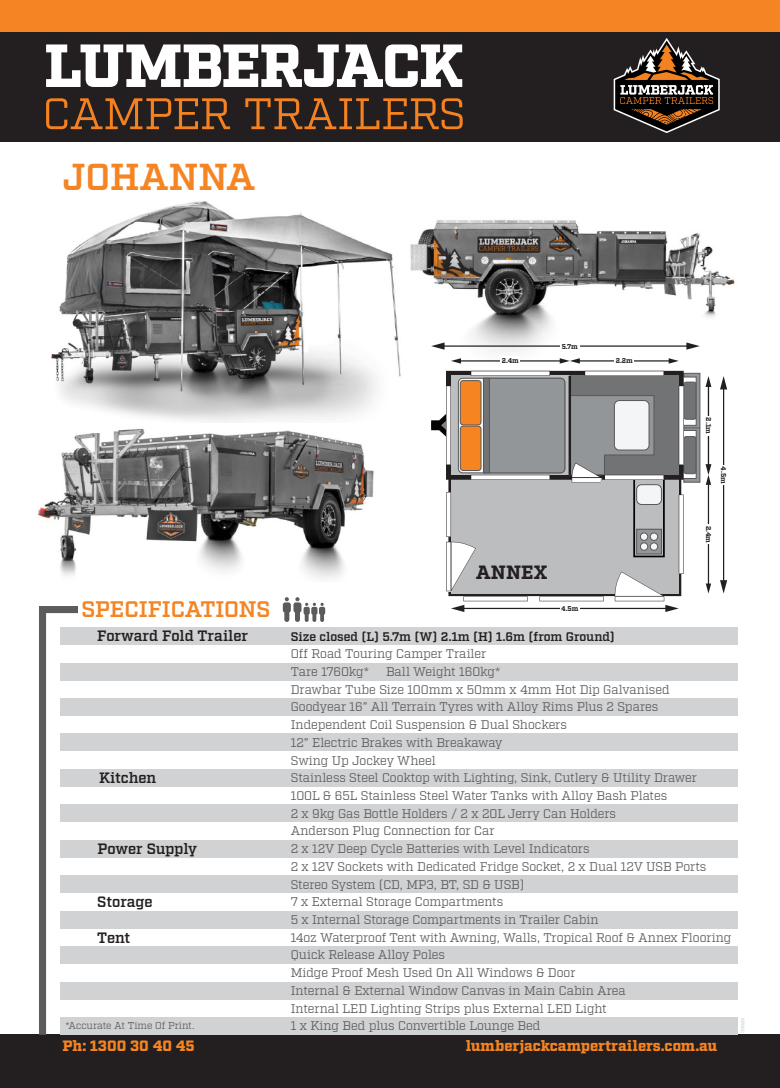
<style>
.page{position:relative;width:780px;height:1088px;background:#fff}
.page>*{position:absolute;margin:0;border:0;box-sizing:border-box;transform-origin:0 0}
.t1{font:600 37.5px "Factoria";letter-spacing:-.005em;color:#f58422}
.t2{font:600 22.5px "Factoria";letter-spacing:-.01em;color:#f58422}
.t3{font:700 19.25px "Factoria";color:#231f20}
.t4{font:600 15px "Factoria";letter-spacing:-.01em;color:#231f20}
.t5{font:900 15px "Factoria";letter-spacing:-.005em;color:#f58422}
.t6{font:12.5px "Factoria";letter-spacing:-.01em;color:#5c5c5d}
.t7{font:600 12.5px "Factoria";letter-spacing:-.005em;color:#231f20}
.t8{font:10px "Factoria";letter-spacing:-.005em;color:#5d5b5d}
.t9{font:700 7px "Factoria";color:#231f20}
.t10{font:600 4.62px "Factoria";color:#d1d2d4}
</style>
<div class="page">
<img style="left:416px;top:220px;width:319px;height:153px">
<div style="left:0;top:1035px;width:780px;height:53px;background:#231f20"></div>
<div style="left:0;top:32px;width:780px;height:110px;background:#231f20"></div>
<div style="left:0;top:0;width:780px;height:32px;background:#f58422"></div>
<div style="left:451px;top:475px;width:227px;height:118px;background:#bcbdbf"></div>
<hr style="left:707px;top:483px;width:2px;height:102px;background:#231f20">
<svg style="left:705px;top:583px;width:6px;height:10px"></svg>
<div style="left:703px;top:524px;width:10px;height:20px;background:#fff"></div>
<div style="left:633px;top:476px;width:31px;height:81px;border:2px solid #040503"></div>
<div style="left:636px;top:485px;width:25px;height:19px;background:#f4f5f6;border-radius:5px"></div>
<div style="left:636px;top:484px;width:25px;height:21px;border:1px solid #57585a;border-radius:5px"></div>
<hr style="left:459px;top:360px;width:102px;height:1px;background:#231f20">
<svg style="left:451px;top:358px;width:10px;height:6px"></svg>
<div style="left:500px;top:356px;width:20px;height:10px;background:#fff"></div>
<div style="left:569px;top:376px;width:109px;height:99px;background:#727375"></div>
<hr style="left:578px;top:360px;width:92px;height:1px;background:#231f20">
<svg style="left:668px;top:358px;width:10px;height:6px"></svg>
<svg style="left:559px;top:358px;width:21px;height:6px"></svg>
<div style="left:614px;top:356px;width:20px;height:10px;background:#fff"></div>
<hr style="left:442px;top:345px;width:246px;height:2px;background:#231f20">
<svg style="left:686px;top:342px;width:13px;height:8px"></svg>
<svg style="left:431px;top:342px;width:13px;height:8px"></svg>
<div style="left:560px;top:341px;width:19px;height:10px;background:#fff"></div>
<hr style="left:723px;top:387px;width:1px;height:196px;background:#231f20">
<svg style="left:720px;top:580px;width:7px;height:13px"></svg>
<svg style="left:720px;top:376px;width:7px;height:13px"></svg>
<div style="left:718px;top:465px;width:10px;height:20px;background:#fff"></div>
<hr style="left:462px;top:608px;width:205px;height:1px;background:#231f20">
<div style="left:560px;top:604px;width:19px;height:10px;background:#fff"></div>
<svg style="left:431px;top:371px;width:233px;height:111px"></svg>
<svg style="left:539px;top:596px;width:65px;height:5px"></svg>
<svg style="left:446px;top:492px;width:82px;height:120px"></svg>
<svg style="left:614px;top:494px;width:69px;height:118px"></svg>
<svg style="left:678px;top:373px;width:33px;height:112px"></svg>
<svg style="left:613px;top:38px;width:106px;height:95px"></svg>
<svg style="left:46px;top:44px;width:416px;height:43px"></svg>
<svg style="left:46px;top:98px;width:184px;height:31px"></svg>
<svg style="left:245px;top:98px;width:217px;height:31px"></svg>
<div style="left:60px;top:981px;width:677px;height:18px;background:#d1d2d4"></div>
<div style="left:60px;top:1017px;width:677px;height:18px;background:#d1d2d4"></div>
<div style="left:60px;top:911px;width:677px;height:17px;background:#d1d2d4"></div>
<div style="left:60px;top:946px;width:677px;height:18px;background:#d1d2d4"></div>
<div style="left:60px;top:840px;width:677px;height:17px;background:#d1d2d4"></div>
<div style="left:60px;top:875px;width:677px;height:18px;background:#d1d2d4"></div>
<div style="left:60px;top:769px;width:677px;height:18px;background:#d1d2d4"></div>
<div style="left:60px;top:804px;width:677px;height:18px;background:#d1d2d4"></div>
<div style="left:60px;top:698px;width:677px;height:18px;background:#d1d2d4"></div>
<div style="left:60px;top:733px;width:677px;height:18px;background:#d1d2d4"></div>
<div style="left:60px;top:627px;width:677px;height:18px;background:#d1d2d4"></div>
<div style="left:60px;top:663px;width:677px;height:17px;background:#d1d2d4"></div>
<svg style="left:35px;top:606px;width:50px;height:429px"></svg>
<svg style="left:283px;top:597px;width:42px;height:25px"></svg>
<img style="left:51px;top:201px;width:365px;height:222px">
<img style="left:37px;top:428px;width:337px;height:151px">
<h1 class="t1" style="left:63px;top:155px;width:194px">JOHANNA</h1>
<p class="t9" style="left:561px;top:342px;width:18px">5.7m</p>
<p class="t9" style="left:502px;top:357px;width:18px">2.4m</p>
<p class="t9" style="left:615px;top:357px;width:19px">2.2m</p>
<p class="t9" style="left:713px;top:417px;width:18px;rotate:90deg">2.1m</p>
<p class="t9" style="left:727px;top:466px;width:19px;rotate:90deg">4.5m</p>
<h2 class="t2" style="left:81px;top:596px;width:190px">SPECIFICATIONS</h2>
<p class="t4" style="left:97px;top:627px;width:152px">Forward Fold Trailer</p>
<p class="t4" style="left:99px;top:769px;width:59px">Kitchen</p>
<p class="t4" style="left:97px;top:840px;width:101px">Power Supply</p>
<p class="t4" style="left:97px;top:893px;width:57px">Storage</p>
<p class="t4" style="left:97px;top:928px;width:35px">Tent</p>
<p class="t8" style="left:65px;top:1020px;width:130px">*Accurate At Time Of Print.</p>
<h3 class="t3" style="left:476px;top:560px;width:73px">ANNEX</h3>
<p class="t9" style="left:561px;top:604px;width:19px">4.5m</p>
<p class="t9" style="left:713px;top:526px;width:18px;rotate:90deg">2.4m</p>
<p class="t7" style="left:291px;top:629px;width:326px">Size closed (L) 5.7m (W) 2.1m (H) 1.6m (from Ground)</p>
<p class="t6" style="left:291px;top:664px;width:80px">Tare 1760kg*</p>
<p class="t6" style="left:386px;top:664px;width:116px">Ball Weight 160kg*</p>
<p class="t6" style="left:291px;top:700px;width:369px">Goodyear 16” All Terrain Tyres with Alloy Rims Plus 2 Spares</p>
<p class="t6" style="left:291px;top:735px;width:213px">12” Electric Brakes with Breakaway</p>
<p class="t6" style="left:291px;top:770px;width:407px">Stainless Steel Cooktop with Lighting, Sink, Cutlery &amp; Utility Drawer</p>
<p class="t6" style="left:291px;top:806px;width:327px">2 x 9kg Gas Bottle Holders / 2 x 20L Jerry Can Holders</p>
<p class="t6" style="left:291px;top:841px;width:300px">2 x 12V Deep Cycle Batteries with Level Indicators</p>
<p class="t6" style="left:291px;top:877px;width:235px">Stereo System (CD, MP3, BT, SD &amp; USB)</p>
<p class="t6" style="left:291px;top:912px;width:309px">5 x Internal Storage Compartments in Trailer Cabin</p>
<p class="t6" style="left:291px;top:948px;width:156px">Quick Release Alloy Poles</p>
<p class="t6" style="left:291px;top:983px;width:336px">Internal &amp; External Window Canvas in Main Cabin Area</p>
<p class="t6" style="left:291px;top:1018px;width:251px">1 x King Bed plus Convertible Lounge Bed</p>
<p class="t6" style="left:291px;top:646px;width:197px">Off Road Touring Camper Trailer</p>
<p class="t6" style="left:291px;top:682px;width:380px">Drawbar Tube Size 100mm x 50mm x 4mm Hot Dip Galvanised</p>
<p class="t6" style="left:291px;top:717px;width:277px">Independent Coil Suspension &amp; Dual Shockers</p>
<p class="t6" style="left:291px;top:753px;width:146px">Swing Up Jockey Wheel</p>
<p class="t6" style="left:291px;top:788px;width:378px">100L &amp; 65L Stainless Steel Water Tanks with Alloy Bash Plates</p>
<p class="t6" style="left:291px;top:824px;width:205px">Anderson Plug Connection for Car</p>
<p class="t6" style="left:291px;top:859px;width:417px">2 x 12V Sockets with Dedicated Fridge Socket, 2 x Dual 12V USB Ports</p>
<p class="t6" style="left:291px;top:894px;width:214px">7 x External Storage Compartments</p>
<p class="t6" style="left:291px;top:930px;width:442px">14oz Waterproof Tent with Awning, Walls, Tropical Roof &amp; Annex Flooring</p>
<p class="t6" style="left:291px;top:965px;width:286px">Midge Proof Mesh Used On All Windows &amp; Door</p>
<p class="t6" style="left:291px;top:1001px;width:317px">Internal LED Lighting Strips plus External LED Light</p>
<p class="t5" style="left:63px;top:1036px;width:133px">Ph: 1300 30 40 45</p>
<p class="t5" style="left:465px;top:1036px;width:253px">lumberjackcampertrailers.com.au</p>
<p class="t10" style="left:745px;top:1018px;width:16px;rotate:90deg">SP05C</p>
</div>
